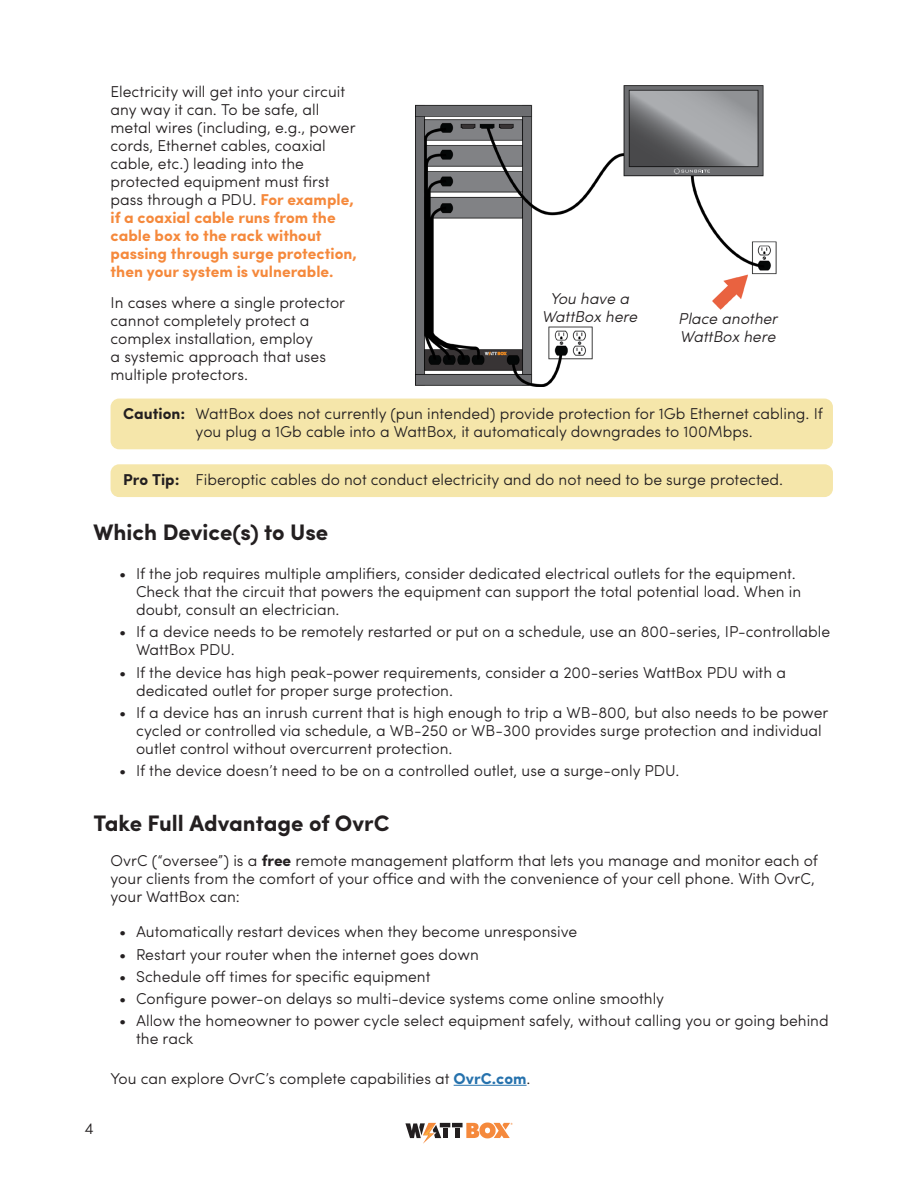
<style>
.page{position:relative;width:918px;height:1188px;background:#fff}
.page>*{position:absolute;margin:0;border:0;box-sizing:border-box;transform-origin:0 0}
.Header_2{font:700 22.5px "Sofia Pro";color:#231f20}
.Pro_Tip{font:300 15.75px/18px "Sofia Pro";color:#231f20}
.Diagram_Callout{font:italic 300 15.75px/18px "Sofia Pro";color:#231f20}
.s1{font-weight:700;color:#f5893c}
.s2{font-weight:700}
.s3{font-weight:700;color:#2672ad}
</style>
<div class="page">
<svg style="left:405px;top:1123px;width:108px;height:21px"></svg>
<div style="left:111px;top:399px;width:722px;height:50px;background:#f5e6aa;border-radius:9px"></div>
<div style="left:111px;top:464px;width:722px;height:33px;background:#f5e6aa;border-radius:9px"></div>
<hr style="left:454px;top:1085px;width:73px;height:1px;background:#2672ad">
<img style="left:415px;top:85px;width:362px;height:302px">
<div style="left:672px;top:312px;width:112px;height:34px;background:#fff"></div>
<div style="left:540px;top:283px;width:99px;height:39px;background:#fff"></div>
<svg style="left:674px;top:168px;width:36px;height:6px"></svg>
<p class="Pro_Tip" style="left:111px;top:81px;width:248px">Electricity will get into your circuit any way it can. To be safe, all metal wires (including, e.g., power cords, Ethernet cables, coaxial cable, etc.) leading into the protected equipment must first pass through a PDU. <span class="s1">For example, if a coaxial cable runs from the cable box to the rack without passing through surge protection, then your system is vulnerable.</span></p>
<p class="Pro_Tip" style="left:111px;top:292px;width:236px">In cases where a single protector cannot completely protect a complex installation, employ<br>a systemic approach that uses multiple protectors.</p>
<p class="Pro_Tip" style="left:123px;top:403px;width:701px;text-align:center"><span class="s2">Caution:</span> WattBox does not currently (pun intended) provide protection for 1Gb Ethernet cabling. If you plug a 1Gb cable into a WattBox, it automaticaly downgrades to 100Mbps.</p>
<p class="Pro_Tip" style="left:123px;top:469px;width:659px"><span class="s2">Pro Tip:</span> Fiberoptic cables do not conduct electricity and do not need to be surge protected.</p>
<p class="Header_2" style="left:94px;top:515px;width:236px">Which Device(s) to Use</p>
<p class="Pro_Tip" style="left:136px;top:564px;width:667px;text-indent:-17px">• If the job requires multiple amplifiers, consider dedicated electrical outlets for the equipment.<br>Check that the circuit that powers the equipment can support the total potential load. When in doubt, consult an electrician.</p>
<p class="Pro_Tip" style="left:136px;top:622px;width:696px;text-indent:-17px">• If a device needs to be remotely restarted or put on a schedule, use an 800-series, IP-controllable<br>WattBox PDU.</p>
<p class="Pro_Tip" style="left:136px;top:662px;width:652px;text-indent:-17px">• If the device has high peak-power requirements, consider a 200-series WattBox PDU with a dedicated outlet for proper surge protection.</p>
<p class="Pro_Tip" style="left:136px;top:702px;width:694px;text-indent:-17px">• If a device has an inrush current that is high enough to trip a WB-800, but also needs to be power cycled or controlled via schedule, a WB-250 or WB-300 provides surge protection and individual outlet control without overcurrent protection.</p>
<p class="Pro_Tip" style="left:119px;top:761px;width:560px">• If the device doesn’t need to be on a controlled outlet, use a surge-only PDU.</p>
<p class="Header_2" style="left:94px;top:806px;width:297px">Take Full Advantage of OvrC</p>
<p class="Pro_Tip" style="left:111px;top:851px;width:709px">OvrC (“oversee”) is a <span class="s2">free</span> remote management platform that lets you manage and monitor each of your clients from the comfort of your office and with the convenience of your cell phone. With OvrC, your WattBox can:</p>
<p class="Pro_Tip" style="left:119px;top:922px;width:460px">• Automatically restart devices when they become unresponsive</p>
<p class="Pro_Tip" style="left:119px;top:944px;width:361px">• Restart your router when the internet goes down</p>
<p class="Pro_Tip" style="left:119px;top:966px;width:313px">• Schedule off times for specific equipment</p>
<p class="Pro_Tip" style="left:119px;top:989px;width:547px">• Configure power-on delays so multi-device systems come online smoothly</p>
<p class="Pro_Tip" style="left:136px;top:1011px;width:694px;text-indent:-17px">• Allow the homeowner to power cycle select equipment safely, without calling you or going behind the rack</p>
<p class="Pro_Tip" style="left:111px;top:1068px;width:419px">You can explore OvrC’s complete capabilities at <span class="s3">OvrC.com</span>.</p>
<p class="Diagram_Callout" style="left:542px;top:289px;width:97px;text-align:center">You have a<br>WattBox here</p>
<p class="Diagram_Callout" style="left:678px;top:308px;width:101px">Place another<br>WattBox here</p>
<p class="Pro_Tip" style="left:85px;top:1119px;width:11px">4</p>
</div>
